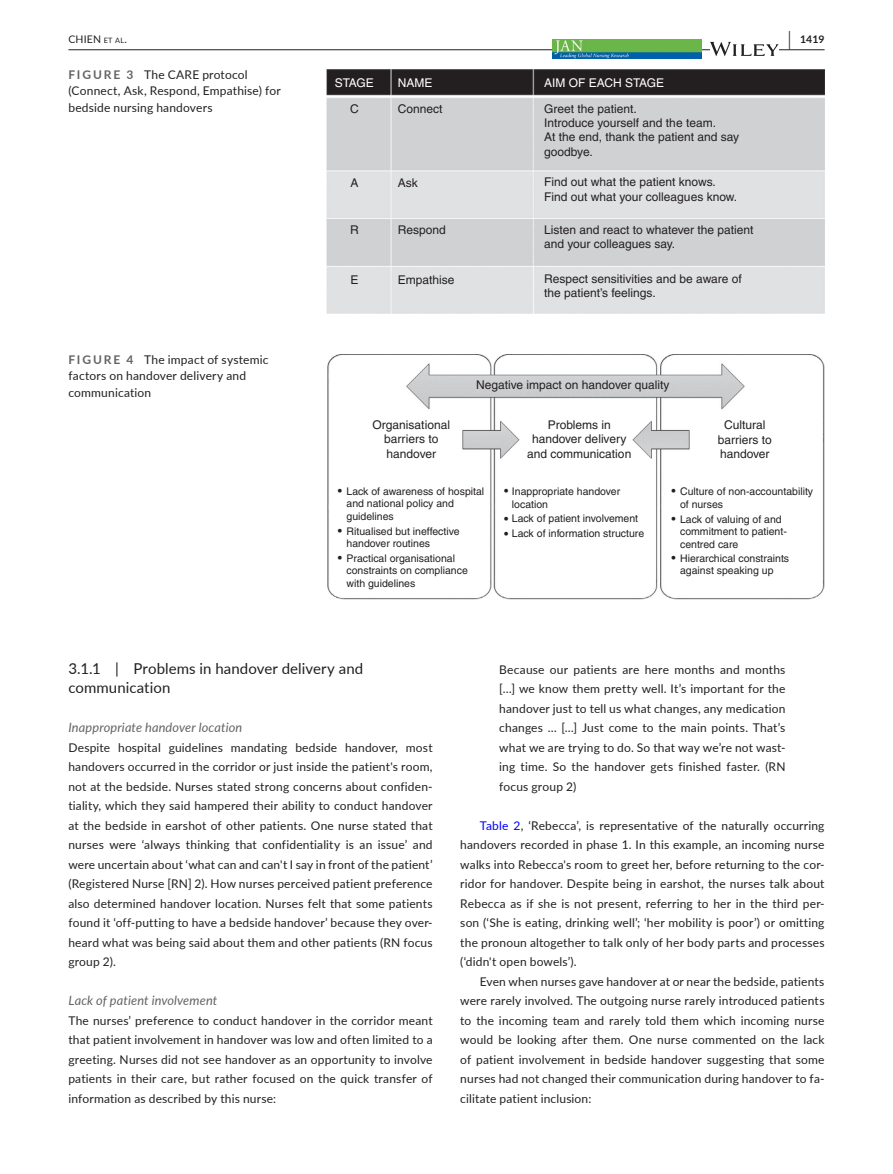
<style>
.page{position:relative;width:893px;height:1174px;background:#fff}
.page>*{position:absolute;margin:0;border:0;box-sizing:border-box;transform-origin:0 0}
.t1{font:15px/19.5px "Lato";letter-spacing:.005em;color:#231f20}
.t2{font:italic 12.75px "Lato";letter-spacing:.01em;color:#636366}
.t3{font:12px/19.5px "Lato";letter-spacing:.015em;color:#231f20;text-align:justify}
.t4{font:12px/14.4px "Helvetica";color:#231f20}
.t5{font:12px "Helvetica";color:#fff}
.t6{font:10.5px/12.8px "Helvetica";color:#231f20}
.t7{font:10.5px "Lato";letter-spacing:.015em;color:#231f20}
.t8{font:700 10.5px "Lato";color:#231f20}
.s1{font-size:7.35px}
.s2{font-size:19.5px}
.s3{font-weight:700;color:#636366}
.s4{font-size:12px}
.s5{color:#00f}
</style>
<div class="page">
<hr style="left:68px;top:49px;width:756px;height:1px;background:#231f20">
<img style="left:553px;top:39px;width:148px;height:20px">
<svg style="left:710px;top:42px;width:69px;height:14px"></svg>
<img style="left:327px;top:69px;width:497px;height:244px">
<img style="left:327px;top:354px;width:497px;height:245px">
<p class="t7" style="left:68px;top:31px;width:60px">CHIEN <span class="s1">et al</span>.</p>
<p class="t8" style="left:789px;top:31px;width:37px"><span class="s2">|</span> 1419</p>
<p class="t3" style="left:68px;top:66px;width:214px;line-height:16.5px;text-align:left"><span class="s3">FIGURE 3</span> The CARE protocol (Connect, Ask, Respond, Empathise) for bedside nursing handovers</p>
<p class="t3" style="left:68px;top:351px;width:202px;line-height:16.5px;text-align:left"><span class="s3">FIGURE 4</span> The impact of systemic factors on handover delivery and communication</p>
<p class="t5" style="left:335px;top:76px;width:40px">STAGE</p>
<p class="t5" style="left:398px;top:76px;width:36px">NAME</p>
<p class="t5" style="left:544px;top:76px;width:121px">AIM OF EACH STAGE</p>
<p class="t4" style="left:350px;top:101px;width:10px">C</p>
<p class="t4" style="left:350px;top:175px;width:10px">A</p>
<p class="t4" style="left:350px;top:222px;width:10px">R</p>
<p class="t4" style="left:350px;top:272px;width:10px">E</p>
<p class="t4" style="left:398px;top:101px;width:46px">Connect</p>
<p class="t4" style="left:398px;top:175px;width:22px">Ask</p>
<p class="t4" style="left:398px;top:222px;width:50px">Respond</p>
<p class="t4" style="left:398px;top:272px;width:58px">Empathise</p>
<p class="t4" style="left:544px;top:101px;width:197px">Greet the patient.<br>Introduce yourself and the team.<br>At the end, thank the patient and say goodbye.</p>
<p class="t4" style="left:544px;top:175px;width:194px">Find out what the patient knows.<br>Find out what your colleagues know.</p>
<p class="t4" style="left:544px;top:222px;width:211px">Listen and react to whatever the patient and your colleagues say.</p>
<p class="t4" style="left:544px;top:271px;width:199px">Respect sensitivities and be aware of the patient’s feelings.</p>
<p class="t4" style="left:476px;top:378px;width:195px">Negative impact on handover quality</p>
<p class="t4" style="left:373px;top:417px;width:79px;text-align:center">Organisational barriers to handover</p>
<p class="t4" style="left:527px;top:417px;width:106px;text-align:center">Problems in handover delivery and communication</p>
<p class="t4" style="left:718px;top:418px;width:56px;text-align:center">Cultural barriers to handover</p>
<p class="t6" style="left:338px;top:485px;width:148px"><span class="s4">•</span> Lack of awareness of hospital</p>
<p class="t4" style="left:338px;top:523px;width:6px">•</p>
<p class="t4" style="left:338px;top:550px;width:6px">•</p>
<p class="t6" style="left:512px;top:485px;width:110px">Inappropriate handover location</p>
<p class="t6" style="left:512px;top:511px;width:134px;line-height:14.7px">Lack of patient involvement<br>Lack of information structure</p>
<p class="t6" style="left:680px;top:485px;width:135px">Culture of non-accountability of nurses</p>
<p class="t6" style="left:680px;top:513px;width:108px">Lack of valuing of and commitment to patient&shy;centred care</p>
<p class="t6" style="left:680px;top:552px;width:110px">Hierarchical constraints against speaking up</p>
<p class="t4" style="left:504px;top:484px;width:6px">•</p>
<p class="t4" style="left:671px;top:484px;width:6px">•</p>
<p class="t4" style="left:671px;top:511px;width:6px">•</p>
<p class="t4" style="left:671px;top:550px;width:6px">•</p>
<p class="t6" style="left:347px;top:497px;width:109px">and national policy and guidelines</p>
<p class="t6" style="left:347px;top:525px;width:115px">Ritualised but ineffective handover routines</p>
<p class="t6" style="left:347px;top:552px;width:123px">Practical organisational constraints on compliance with guidelines</p>
<p class="t4" style="left:504px;top:511px;width:6px;line-height:15.1px">• •</p>
<p class="t1" style="left:68px;top:658px;width:296px">3.1.1 | Problems in handover delivery and communication</p>
<p class="t2" style="left:68px;top:718px;width:175px">Inappropriate handover location</p>
<p class="t3" style="left:68px;top:737px;width:366px">Despite hospital guidelines mandating bedside handover, most handovers occurred in the corridor or just inside the patient's room, not at the bedside. Nurses stated strong concerns about confiden&shy;tiality, which they said hampered their ability to conduct handover at the bedside in earshot of other patients. One nurse stated that nurses were ‘always thinking that confidentiality is an issue’ and were uncertain about ‘what can and can't I say in front of the patient’ (Registered Nurse [RN] 2). How nurses perceived patient preference also determined handover location. Nurses felt that some patients found it ‘off-putting to have a bedside handover’ because they over&shy;heard what was being said about them and other patients (RN focus group 2).</p>
<p class="t2" style="left:68px;top:991px;width:150px">Lack of patient involvement</p>
<p class="t3" style="left:68px;top:1010px;width:366px">The nurses’ preference to conduct handover in the corridor meant that patient involvement in handover was low and often limited to a greeting. Nurses did not see handover as an opportunity to involve patients in their care, but rather focused on the quick transfer of information as described by this nurse:</p>
<p class="t3" style="left:499px;top:659px;width:288px">Because our patients are here months and months […] we know them pretty well. It’s important for the handover just to tell us what changes, any medication changes … […] Just come to the main points. That’s what we are trying to do. So that way we’re not wast&shy;ing time. So the handover gets finished faster. (RN focus group 2)</p>
<p class="t3" style="left:460px;top:815px;width:366px;text-indent:20px"><span class="s5">Table 2</span>, ‘Rebecca’, is representative of the naturally occurring handovers recorded in phase 1. In this example, an incoming nurse walks into Rebecca's room to greet her, before returning to the cor&shy;ridor for handover. Despite being in earshot, the nurses talk about Rebecca as if she is not present, referring to her in the third per&shy;son (‘She is eating, drinking well’; ‘her mobility is poor’) or omitting the pronoun altogether to talk only of her body parts and processes (‘didn't open bowels’).</p>
<p class="t3" style="left:460px;top:971px;width:366px;text-indent:20px">Even when nurses gave handover at or near the bedside, patients were rarely involved. The outgoing nurse rarely introduced patients to the incoming team and rarely told them which incoming nurse would be looking after them. One nurse commented on the lack of patient involvement in bedside handover suggesting that some nurses had not changed their communication during handover to fa&shy;cilitate patient inclusion:</p>
</div>
